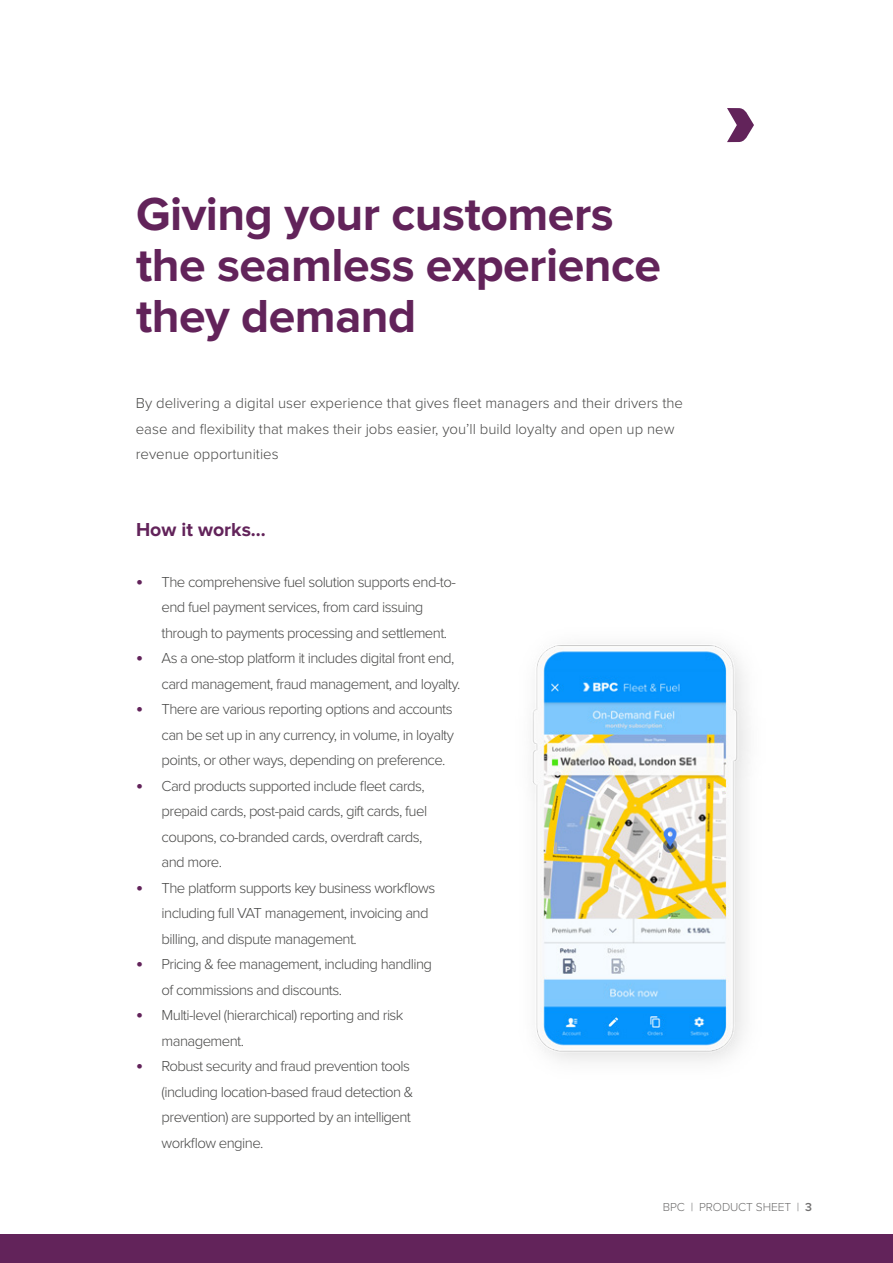
<style>
.page{position:relative;width:893px;height:1263px;background:#fff}
.page>*{position:absolute;margin:0;border:0;box-sizing:border-box;transform-origin:0 0}
.t1{font:700 48px/51px "Proxima Nova";letter-spacing:-.01em;color:#62235a}
.t2{font:700 19.5px "Proxima Nova";color:#62235a}
.t3{font:300 15px/25.5px "Proxima Nova";letter-spacing:-.04em;color:#4a4a49}
.t4{font:300 15px/25.5px "Proxima Nova";color:#4a4a49}
.t5{font:300 12px "Proxima Nova";letter-spacing:-.01em;color:#706f6f}
.s1{font-weight:700;font-size:19.5px;color:#62235a}
.s2{font-weight:600}
</style>
<div class="page">
<div style="left:0;top:1234px;width:893px;height:29px;background:#62235a"></div>
<svg style="left:727px;top:108px;width:27px;height:34px"></svg>
<img style="left:532px;top:645px;width:217px;height:417px">
<h1 class="t1" style="left:136px;top:189px;width:527px">Giving your customers the seamless experience they demand</h1>
<p class="t4" style="left:136px;top:390px;width:549px">By delivering a digital user experience that gives fleet managers and their drivers the ease and flexibility that makes their jobs easier, you’ll build loyalty and open up new revenue opportunities</p>
<h2 class="t2" style="left:136px;top:518px;width:131px">How it works…</h2>
<p class="t3" style="left:162px;top:568px;width:296px;text-indent:-26px"><span class="s1">•</span> The comprehensive fuel solution supports end-to&shy;end fuel payment services, from card issuing through to payments processing and settlement.</p>
<p class="t3" style="left:162px;top:645px;width:300px;text-indent:-26px"><span class="s1">•</span> As a one-stop platform it includes digital front end, card management, fraud management, and loyalty.</p>
<p class="t3" style="left:162px;top:696px;width:294px;text-align:justify;text-indent:-26px"><span class="s1">•</span> There are various reporting options and accounts can be set up in any currency, in volume, in loyalty points, or other ways, depending on preference.</p>
<p class="t3" style="left:162px;top:772px;width:267px;text-indent:-26px"><span class="s1">•</span> Card products supported include fleet cards, prepaid cards, post-paid cards, gift cards, fuel coupons, co-branded cards, overdraft cards, and more.</p>
<p class="t3" style="left:162px;top:874px;width:275px;text-indent:-26px"><span class="s1">•</span> The platform supports key business workflows including full VAT management, invoicing and billing, and dispute management.</p>
<p class="t3" style="left:162px;top:951px;width:272px;text-indent:-26px"><span class="s1">•</span> Pricing &amp; fee management, including handling of commissions and discounts.</p>
<p class="t3" style="left:162px;top:1002px;width:243px;text-indent:-26px"><span class="s1">•</span> Multi-level (hierarchical) reporting and risk management.</p>
<p class="t3" style="left:162px;top:1053px;width:253px;text-indent:-26px"><span class="s1">•</span> Robust security and fraud prevention tools (including location-based fraud detection &amp; prevention) are supported by an intelligent workflow engine.</p>
<p class="t5" style="left:663px;top:1198px;width:151px">BPC | PRODUCT SHEET | <span class="s2">3</span></p>
</div>
